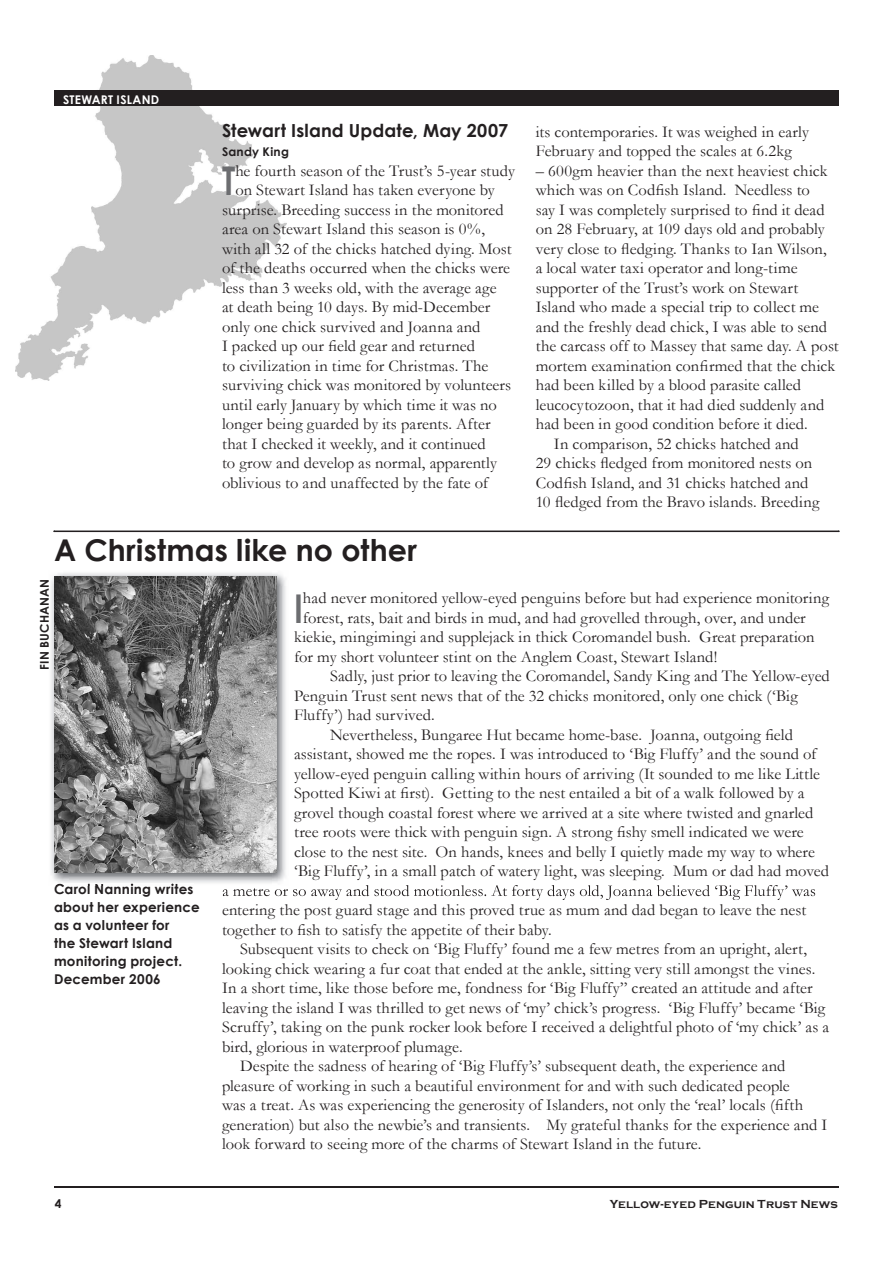
<style>
.page{position:relative;width:893px;height:1263px;background:#fff}
.page>*{position:absolute;margin:0;border:0;box-sizing:border-box;transform-origin:0 0}
.t1{font:700 39.6px "Century Gothic";color:#6c6d70;scale:.8 1}
.t2{font:700 30px "Century Gothic";letter-spacing:.01em;color:#231f20}
.t3{font:700 18px "Century Gothic";letter-spacing:.005em;color:#231f20}
.t4{font:16.5px/19.5px "Garamond";letter-spacing:.005em;color:#231f20}
.t5{font:700 13.5px/18px "Century Gothic";letter-spacing:.02em;color:#231f20}
.t6{font:700 12px "Copperplate Gothic";letter-spacing:.01em;color:#231f20}
.t7{font:700 12px "Century Gothic";letter-spacing:.02em;color:#231f20}
.t8{font:700 12px "Century Gothic";letter-spacing:.025em;color:#fff}
</style>
<div class="page">
<hr style="left:54px;top:1187px;width:785px;height:1px;background:#231f20">
<img style="left:15px;top:56px;width:272px;height:325px">
<div style="left:54px;top:90px;width:785px;height:15px;background:#231f20"></div>
<svg style="left:223px;top:885px;width:593px;height:15px"></svg>
<img style="left:50px;top:573px;width:236px;height:311px">
<img style="left:223px;top:885px;width:65px;height:1px">
<img style="left:56px;top:884px;width:122px;height:1px">
<img style="left:54px;top:576px;width:222px;height:297px">
<hr style="left:54px;top:530px;width:785px;height:2px;background:#231f20">
<p class="t8" style="left:63px;top:92px;width:98px">STEWART ISLAND</p>
<p class="t3" style="left:222px;top:119px;width:288px">Stewart Island Update, May 2007</p>
<p class="t7" style="left:222px;top:144px;width:68px">Sandy King</p>
<h1 class="t1" style="left:222px;top:156px;width:18px">T</h1>
<p class="t4" style="left:235px;top:160px;width:281px">he fourth season of the Trust’s 5-year study</p>
<p class="t4" style="left:235px;top:180px;width:261px">on Stewart Island has taken everyone by</p>
<p class="t4" style="left:222px;top:199px;width:283px">surprise. Breeding success in the monitored</p>
<p class="t4" style="left:222px;top:219px;width:265px">area on Stewart Island this season is 0%,</p>
<p class="t4" style="left:222px;top:238px;width:291px">with all 32 of the chicks hatched dying. Most</p>
<p class="t4" style="left:222px;top:258px;width:290px">of the deaths occurred when the chicks were</p>
<p class="t4" style="left:222px;top:277px;width:276px">less than 3 weeks old, with the average age</p>
<p class="t4" style="left:222px;top:297px;width:270px">at death being 10 days. By mid-December</p>
<p class="t4" style="left:222px;top:316px;width:260px">only one chick survived and Joanna and</p>
<p class="t4" style="left:222px;top:336px;width:254px">I packed up our field gear and returned</p>
<p class="t4" style="left:222px;top:355px;width:268px">to civilization in time for Christmas. The</p>
<p class="t4" style="left:222px;top:375px;width:291px">surviving chick was monitored by volunteers</p>
<p class="t4" style="left:222px;top:394px;width:276px">until early January by which time it was no</p>
<p class="t4" style="left:222px;top:414px;width:270px">longer being guarded by its parents. After</p>
<p class="t4" style="left:222px;top:433px;width:265px">that I checked it weekly, and it continued</p>
<p class="t4" style="left:222px;top:453px;width:276px">to grow and develop as normal, apparently</p>
<p class="t4" style="left:222px;top:472px;width:268px">oblivious to and unaffected by the fate of</p>
<h2 class="t2" style="left:54px;top:531px;width:365px">A Christmas like no other</h2>
<p class="t4" style="left:536px;top:122px;width:275px">its contemporaries. It was weighed in early<br>February and topped the scales at 6.2kg</p>
<p class="t4" style="left:536px;top:161px;width:293px">– 600gm heavier than the next heaviest chick</p>
<p class="t4" style="left:536px;top:180px;width:276px">which was on Codfish Island. Needless to</p>
<p class="t4" style="left:536px;top:200px;width:290px">say I was completely surprised to find it dead</p>
<p class="t4" style="left:536px;top:219px;width:291px">on 28 February, at 109 days old and probably</p>
<p class="t4" style="left:536px;top:239px;width:292px">very close to fledging. Thanks to Ian Wilson,</p>
<p class="t4" style="left:536px;top:258px;width:263px">a local water taxi operator and long-time</p>
<p class="t4" style="left:536px;top:278px;width:264px">supporter of the Trust’s work on Stewart</p>
<p class="t4" style="left:536px;top:297px;width:285px">Island who made a special trip to collect me</p>
<p class="t4" style="left:536px;top:317px;width:293px">and the freshly dead chick, I was able to send</p>
<p class="t4" style="left:536px;top:336px;width:304px">the carcass off to Massey that same day. A post</p>
<p class="t4" style="left:536px;top:356px;width:301px">mortem examination confirmed that the chick</p>
<p class="t4" style="left:536px;top:375px;width:267px">had been killed by a blood parasite called</p>
<p class="t4" style="left:536px;top:395px;width:290px">leucocytozoon, that it had died suddenly and</p>
<p class="t4" style="left:536px;top:414px;width:273px">had been in good condition before it died.</p>
<p class="t4" style="left:554px;top:434px;width:246px">In comparison, 52 chicks hatched and</p>
<p class="t4" style="left:536px;top:453px;width:278px">29 chicks fledged from monitored nests on</p>
<p class="t4" style="left:536px;top:473px;width:274px">Codfish Island, and 31 chicks hatched and</p>
<p class="t4" style="left:536px;top:492px;width:285px">10 fledged from the Bravo islands. Breeding</p>
<p class="t7" style="left:37px;top:670px;width:93px;rotate:-90deg">FIN BUCHANAN</p>
<p class="t5" style="left:54px;top:879px;width:147px">Carol Nanning writes about her experience as a volunteer for<br>the Stewart Island monitoring project.<br>December 2006</p>
<h1 class="t1" style="left:294px;top:584px;width:13px">I</h1>
<p class="t4" style="left:303px;top:588px;width:528px">had never monitored yellow-eyed penguins before but had experience monitoring</p>
<p class="t4" style="left:303px;top:608px;width:504px">forest, rats, bait and birds in mud, and had grovelled through, over, and under</p>
<p class="t4" style="left:294px;top:627px;width:522px">kiekie, mingimingi and supplejack in thick Coromandel bush. Great preparation</p>
<p class="t4" style="left:294px;top:647px;width:425px">for my short volunteer stint on the Anglem Coast, Stewart Island!</p>
<p class="t4" style="left:330px;top:666px;width:501px">Sadly, just prior to leaving the Coromandel, Sandy King and The Yellow-eyed</p>
<p class="t4" style="left:294px;top:686px;width:505px">Penguin Trust sent news that of the 32 chicks monitored, only one chick (‘Big</p>
<p class="t4" style="left:294px;top:705px;width:142px">Fluffy’) had survived.</p>
<p class="t4" style="left:330px;top:725px;width:464px">Nevertheless, Bungaree Hut became home-base. Joanna, outgoing field</p>
<p class="t4" style="left:294px;top:744px;width:524px">assistant, showed me the ropes. I was introduced to ‘Big Fluffy’ and the sound of</p>
<p class="t4" style="left:294px;top:764px;width:528px">yellow-eyed penguin calling within hours of arriving (It sounded to me like Little</p>
<p class="t4" style="left:294px;top:783px;width:512px">Spotted Kiwi at first). Getting to the nest entailed a bit of a walk followed by a</p>
<p class="t4" style="left:294px;top:803px;width:521px">grovel though coastal forest where we arrived at a site where twisted and gnarled</p>
<p class="t4" style="left:294px;top:822px;width:511px">tree roots were thick with penguin sign. A strong fishy smell indicated we were</p>
<p class="t4" style="left:294px;top:842px;width:522px">close to the nest site. On hands, knees and belly I quietly made my way to where</p>
<p class="t4" style="left:294px;top:861px;width:537px">‘Big Fluffy’, in a small patch of watery light, was sleeping. Mum or dad had moved</p>
<p class="t4" style="left:222px;top:900px;width:586px">entering the post guard stage and this proved true as mum and dad began to leave the nest together to fish to satisfy the appetite of their baby.</p>
<p class="t4" style="left:240px;top:939px;width:568px">Subsequent visits to check on ‘Big Fluffy’ found me a few metres from an upright, alert,</p>
<p class="t4" style="left:222px;top:959px;width:595px">looking chick wearing a fur coat that ended at the ankle, sitting very still amongst the vines.</p>
<p class="t4" style="left:222px;top:978px;width:592px">In a short time, like those before me, fondness for ‘Big Fluffy” created an attitude and after</p>
<p class="t4" style="left:222px;top:998px;width:605px">leaving the island I was thrilled to get news of ‘my’ chick’s progress. ‘Big Fluffy’ became ‘Big</p>
<p class="t4" style="left:222px;top:1017px;width:609px">Scruffy’, taking on the punk rocker look before I received a delightful photo of ‘my chick’ as a</p>
<p class="t4" style="left:222px;top:1037px;width:242px">bird, glorious in waterproof plumage.</p>
<p class="t4" style="left:240px;top:1056px;width:547px">Despite the sadness of hearing of ‘Big Fluffy’s’ subsequent death, the experience and</p>
<p class="t4" style="left:222px;top:1076px;width:569px">pleasure of working in such a beautiful environment for and with such dedicated people</p>
<p class="t4" style="left:222px;top:1095px;width:583px">was a treat. As was experiencing the generosity of Islanders, not only the ‘real’ locals (fifth</p>
<p class="t4" style="left:222px;top:1115px;width:607px">generation) but also the newbie’s and transients. My grateful thanks for the experience and I</p>
<p class="t4" style="left:222px;top:1134px;width:481px">look forward to seeing more of the charms of Stewart Island in the future.</p>
<p class="t7" style="left:55px;top:1196px;width:8px">4</p>
<p class="t6" style="left:610px;top:1198px;width:230px">Yellow-eyed Penguin Trust News</p>
</div>
